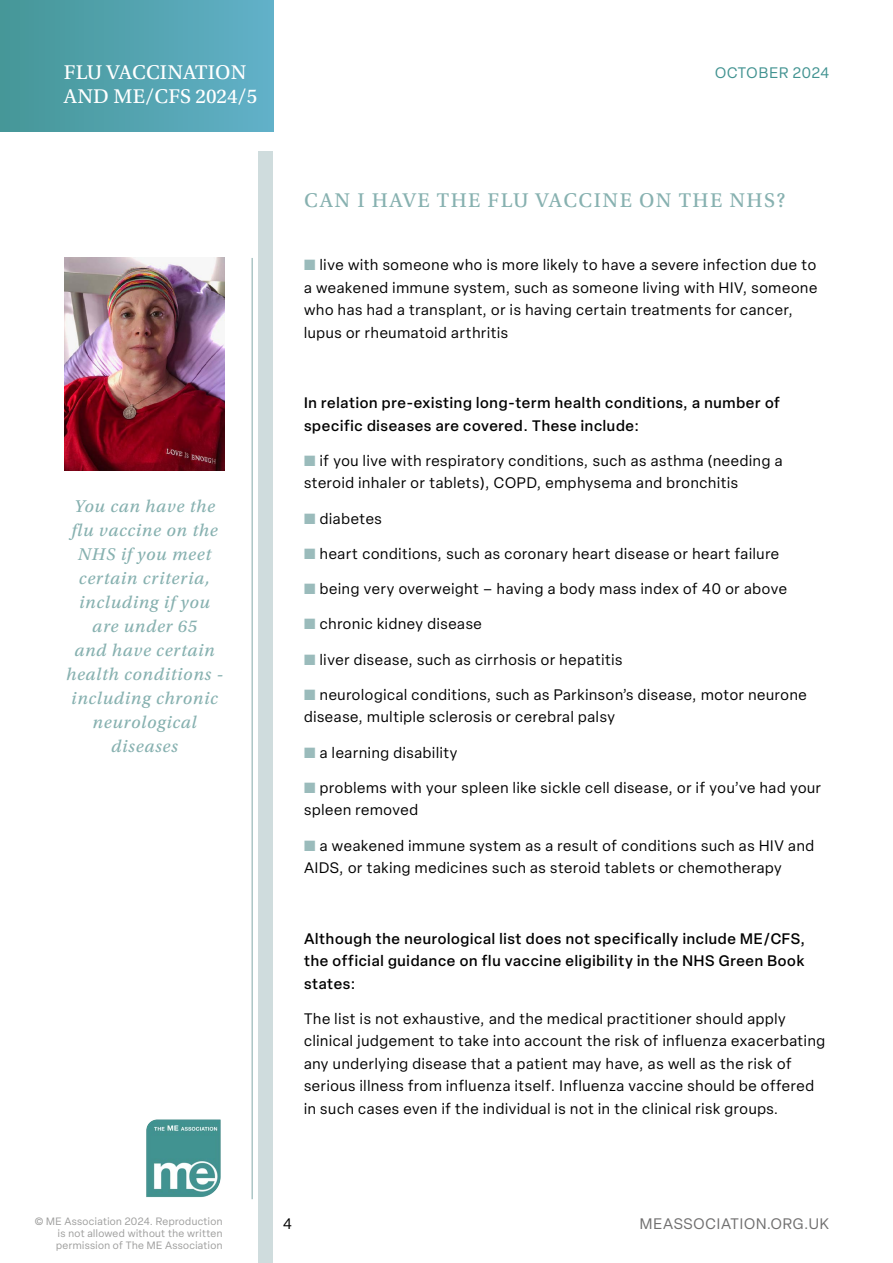
<style>
.page{position:relative;width:893px;height:1263px;background:#fff}
.page>*{position:absolute;margin:0;border:0;box-sizing:border-box;transform-origin:0 0}
.t1{font:21px "Utopia Std Capt";letter-spacing:.07em;color:#87b1b0}
.t2{font:21px "Utopia Std Capt";letter-spacing:.01em;color:#fff}
.t3{font:18px/24px "Utopia Std Capt It";letter-spacing:.04em;color:#87b1b0;text-align:center}
.t4{font:15px/22.5px "Elza";letter-spacing:.05em;color:#000}
.t5{font:500 15px/22.5px "Elza";letter-spacing:.05em;color:#000}
.t6{font:15px "Elza";letter-spacing:.06em;color:#706f6f}
.t7{font:15px "Elza";letter-spacing:.05em;color:#429391}
.t8{font:10.5px/12px "Elza";letter-spacing:.04em;color:#9d9d9c}
.s1{color:#9abbbb}
</style>
<div class="page">
<div style="left:0;top:0;width:273px;height:132px;background:linear-gradient(to right,#469697,#62b1c9)"></div>
<svg style="left:146px;top:1119px;width:75px;height:79px;background:#67a7a5"></svg>
<div style="left:258px;top:152px;width:15px;height:1111px;background:#cfdcdd"></div>
<hr style="left:251px;top:258px;width:2px;height:941px;background:#acc6c6">
<img style="left:64px;top:258px;width:161px;height:213px">
<h1 class="t2" style="left:64px;top:61px;width:184px">FLU VACCINATION</h1>
<p class="t7" style="left:715px;top:63px;width:116px">OCTOBER 2024</p>
<h1 class="t2" style="left:64px;top:85px;width:195px">AND ME/CFS 2024/5</h1>
<h1 class="t1" style="left:304px;top:189px;width:483px">CAN I HAVE THE FLU VACCINE ON THE NHS?</h1>
<p class="t3" style="left:66px;top:494px;width:159px">You can have the flu vaccine on the<br>NHS if you meet certain criteria, including if you are under 65<br>and have certain health conditions - including chronic neurological diseases</p>
<p class="t4" style="left:304px;top:253px;width:515px"><span class="s1">■</span> live with someone who is more likely to have a severe infection due to a weakened immune system, such as someone living with HIV, someone who has had a transplant, or is having certain treatments for cancer, lupus or rheumatoid arthritis</p>
<p class="t5" style="left:304px;top:391px;width:477px">In relation pre-existing long-term health conditions, a number of specific diseases are covered. These include:</p>
<p class="t4" style="left:304px;top:449px;width:480px"><span class="s1">■</span> if you live with respiratory conditions, such as asthma (needing a steroid inhaler or tablets), COPD, emphysema and bronchitis</p>
<p class="t4" style="left:304px;top:507px;width:79px"><span class="s1">■</span> diabetes</p>
<p class="t4" style="left:304px;top:542px;width:477px"><span class="s1">■</span> heart conditions, such as coronary heart disease or heart failure</p>
<p class="t4" style="left:304px;top:577px;width:484px"><span class="s1">■</span> being very overweight – having a body mass index of 40 or above</p>
<p class="t4" style="left:304px;top:613px;width:179px"><span class="s1">■</span> chronic kidney disease</p>
<p class="t4" style="left:304px;top:648px;width:320px"><span class="s1">■</span> liver disease, such as cirrhosis or hepatitis</p>
<p class="t4" style="left:304px;top:683px;width:504px"><span class="s1">■</span> neurological conditions, such as Parkinson’s disease, motor neurone disease, multiple sclerosis or cerebral palsy</p>
<p class="t4" style="left:304px;top:741px;width:155px"><span class="s1">■</span> a learning disability</p>
<p class="t4" style="left:304px;top:776px;width:518px"><span class="s1">■</span> problems with your spleen like sickle cell disease, or if you’ve had your spleen removed</p>
<p class="t4" style="left:304px;top:834px;width:512px"><span class="s1">■</span> a weakened immune system as a result of conditions such as HIV and<br>AIDS, or taking medicines such as steroid tablets or chemotherapy</p>
<p class="t5" style="left:304px;top:927px;width:502px;text-align:justify">Although the neurological list does not specifically include ME/CFS, the official guidance on flu vaccine eligibility in the NHS Green Book states:</p>
<p class="t4" style="left:304px;top:1007px;width:523px">The list is not exhaustive, and the medical practitioner should apply clinical judgement to take into account the risk of influenza exacerbating any underlying disease that a patient may have, as well as the risk of serious illness from influenza itself. Influenza vaccine should be offered in such cases even if the individual is not in the clinical risk groups.</p>
<p class="t8" style="left:35px;top:1215px;width:189px">© ME Association 2024. Reproduction</p>
<p class="t4" style="left:283px;top:1212px;width:10px">4</p>
<p class="t6" style="left:640px;top:1214px;width:191px">MEASSOCIATION.ORG.UK</p>
<p class="t8" style="left:56px;top:1227px;width:168px">is not allowed without the written permission of The ME Association</p>
</div>
